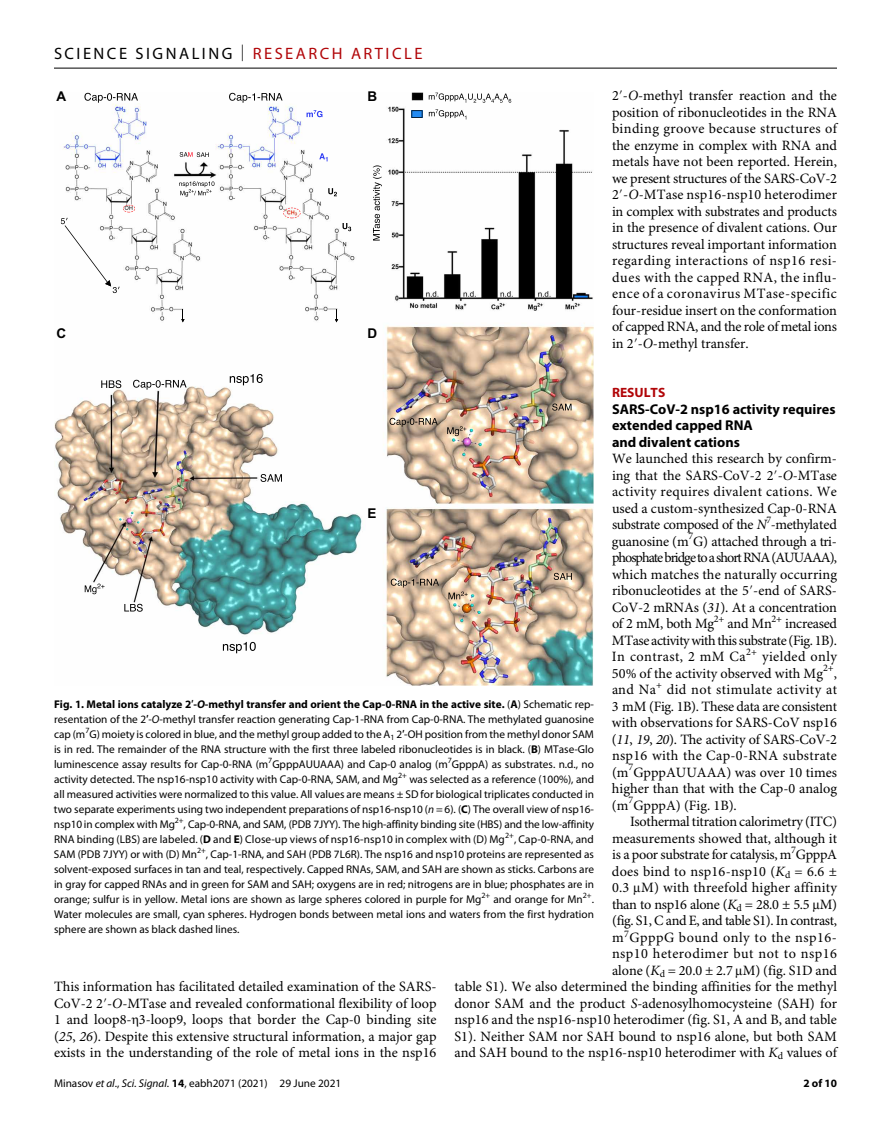
<style>
.page{position:relative;width:891px;height:1134px;background:#fff}
.page>*{position:absolute;margin:0;border:0;box-sizing:border-box;transform-origin:0 0}
.t1{font:16.5px "Myriad Pro";letter-spacing:.15em;color:#000}
.t2{font:14.25px/16.5px "Minion Pro";color:#000;text-align:justify}
.t3{font:700 14.25px/16.5px "Myriad Pro";color:#000}
.t4{font:700 13.5px "Myriad Pro";color:#b10508}
.t5{font:700 13.5px "Arial";color:#000}
.t6{font:11.25px/15px "Myriad Pro";color:#000;text-align:justify}
.t7{font:700 11.25px "Myriad Pro";color:#000}
.s1{font-weight:300}
.s2{color:#b10508}
.s3{font-style:italic}
.s4{font-weight:700}
.s5{font-weight:700;font-style:italic}
</style>
<div class="page">
<hr style="left:54px;top:68px;width:783px;height:1px;background:#000">
<img style="left:54px;top:93px;width:540px;height:593px">
<svg style="left:411px;top:110px;width:12px;height:8px"></svg>
<svg style="left:429px;top:93px;width:82px;height:10px"></svg>
<svg style="left:429px;top:109px;width:37px;height:10px"></svg>
<svg style="left:123px;top:205px;width:12px;height:7px"></svg>
<svg style="left:283px;top:208px;width:18px;height:10px"></svg>
<svg style="left:373px;top:165px;width:9px;height:76px"></svg>
<svg style="left:179px;top:181px;width:36px;height:16px"></svg>
<svg style="left:84px;top:93px;width:54px;height:10px"></svg>
<svg style="left:229px;top:93px;width:54px;height:10px"></svg>
<svg style="left:328px;top:188px;width:9px;height:8px"></svg>
<svg style="left:343px;top:223px;width:8px;height:8px"></svg>
<svg style="left:319px;top:153px;width:9px;height:8px"></svg>
<svg style="left:307px;top:110px;width:15px;height:7px"></svg>
<svg style="left:181px;top:309px;width:4px;height:13px"></svg>
<svg style="left:335px;top:309px;width:3px;height:13px"></svg>
<svg style="left:101px;top:380px;width:20px;height:8px"></svg>
<svg style="left:124px;top:604px;width:19px;height:8px"></svg>
<svg style="left:223px;top:642px;width:33px;height:11px"></svg>
<svg style="left:230px;top:374px;width:33px;height:11px"></svg>
<svg style="left:85px;top:584px;width:20px;height:10px"></svg>
<svg style="left:133px;top:380px;width:54px;height:10px"></svg>
<svg style="left:261px;top:474px;width:21px;height:8px"></svg>
<svg style="left:390px;top:418px;width:48px;height:9px"></svg>
<svg style="left:447px;top:426px;width:19px;height:10px"></svg>
<svg style="left:552px;top:404px;width:20px;height:7px"></svg>
<svg style="left:391px;top:579px;width:48px;height:9px"></svg>
<svg style="left:448px;top:592px;width:20px;height:7px"></svg>
<svg style="left:554px;top:573px;width:18px;height:7px"></svg>
<svg style="left:180px;top:152px;width:29px;height:5px"></svg>
<svg style="left:61px;top:218px;width:59px;height:75px"></svg>
<p class="t1" style="left:54px;top:40px;width:370px">SCIENCE SIGNALING <span class="s1">|</span> <span class="s2">RESEARCH ARTICLE</span></p>
<p class="t2" style="left:612px;top:89px;width:227px">2′-<span class="s3">O</span>-methyl transfer reaction and the position of ribonucleotides in the RNA binding groove because structures of the enzyme in complex with RNA and metals have not been reported. Herein, we present structures of the SARS-CoV-2<br>2′-<span class="s3">O</span>-MTase nsp16-nsp10 heterodimer in complex with substrates and products in the presence of divalent cations. Our structures reveal important information regarding interactions of nsp16 resi&shy;dues with the capped RNA, the influ&shy;ence of a coronavirus MTase-specific four-residue insert on the conformation of capped RNA, and the role of metal ions in 2′-<span class="s3">O</span>-methyl transfer.</p>
<p class="t4" style="left:612px;top:382px;width:55px">RESULTS</p>
<p class="t3" style="left:612px;top:399px;width:225px">SARS-CoV-2 nsp16 activity requires extended capped RNA<br>and divalent cations</p>
<p class="t2" style="left:612px;top:452px;width:227px">We launched this research by confirm&shy;ing that the SARS-CoV-2 2′-<span class="s3">O</span>-MTase activity requires divalent cations. We used a custom-synthesized Cap-0-RNA substrate composed of the <span class="s3">N</span><sup>7</sup>-methylated guanosine (m<sup>7</sup>G) attached through a tri&shy;phosphate bridge to a short RNA (AUUAAA), which matches the naturally occurring ribonucleotides at the 5′-end of SARS-CoV-2 mRNAs (<span class="s3">31</span>). At a concentration of 2 mM, both Mg<sup>2+</sup> and Mn<sup>2+</sup> increased MTase activity with this substrate (Fig. 1B).<br>In contrast, 2 mM Ca<sup>2+</sup> yielded only 50% of the activity observed with Mg<sup>2+</sup>, and Na<sup>+</sup> did not stimulate activity at 3 mM (Fig. 1B). These data are consistent with observations for SARS-CoV nsp16 (<span class="s3">11</span>, <span class="s3">19</span>, <span class="s3">20</span>). The activity of SARS-CoV-2 nsp16 with the Cap-0-RNA substrate (m<sup>7</sup>GpppAUUAAA) was over 10 times higher than that with the Cap-0 analog (m<sup>7</sup>GpppA) (Fig. 1B).</p>
<p class="t2" style="left:454px;top:815px;width:384px;text-align:right">Isothermal titration calorimetry (ITC)<br>measurements showed that, although it<br>is a poor substrate for catalysis, m<sup>7</sup>GpppA<br>does bind to nsp16-nsp10 (<span class="s3">K</span><sub>d</sub> = 6.6 ±<br>0.3 M) with threefold higher affinity<br>than to nsp16 alone (<span class="s3">K</span><sub>d</sub> = 28.0 ± 5.5 M)<br>(fig. S1, C and E, and table S1). In contrast,<br>m<sup>7</sup>GpppG bound only to the nsp16-<br>nsp10 heterodimer but not to nsp16<br>alone (<span class="s3">K</span><sub>d</sub> = 20.0 ± 2.7 M) (fig. S1D and<br>table S1). We also determined the binding affinities for the methyl donor SAM and the product <span class="s3">S-</span>adenosylhomocysteine (SAH) for nsp16 and the nsp16-nsp10 heterodimer (fig. S1, A and B, and table S1). Neither SAM nor SAH bound to nsp16 alone, but both SAM and SAH bound to the nsp16-nsp10 heterodimer with <span class="s3">K</span><sub>d</sub> values of</p>
<p class="t5" style="left:56px;top:88px;width:11px">A</p>
<p class="t5" style="left:368px;top:88px;width:11px">B</p>
<p class="t5" style="left:56px;top:324px;width:11px">C</p>
<p class="t5" style="left:368px;top:324px;width:11px">D</p>
<p class="t5" style="left:368px;top:505px;width:11px">E</p>
<p class="t6" style="left:54px;top:697px;width:542px"><span class="s4">Fig. 1. Metal ions catalyze 2′-</span><span class="s5">O</span><span class="s4">-methyl transfer and orient the Cap-0-RNA in the active site.</span> (<span class="s4">A</span>) Schematic rep&shy;resentation of the 2′-<span class="s3">O</span>-methyl transfer reaction generating Cap-1-RNA from Cap-0-RNA. The methylated guanosine cap (m<sup>7</sup>G) moiety is colored in blue, and the methyl group added to the A<sub>1</sub> 2′-OH position from the methyl donor SAM is in red. The remainder of the RNA structure with the first three labeled ribonucleotides is in black. (<span class="s4">B</span>) MTase-Glo luminescence assay results for Cap-0-RNA (m<sup>7</sup>GpppAUUAAA) and Cap-0 analog (m<sup>7</sup>GpppA) as substrates. n.d., no activity detected. The nsp16-nsp10 activity with Cap-0-RNA, SAM, and Mg<sup>2+</sup> was selected as a reference (100%), and all measured activities were normalized to this value. All values are means ± SD for biological triplicates conducted in two separate experiments using two independent preparations of nsp16-nsp10 (<span class="s3">n</span> = 6). (<span class="s4">C</span>) The overall view of nsp16- nsp10 in complex with Mg<sup>2+</sup>, Cap-0-RNA, and SAM, (PDB 7JYY). The high-affinity binding site (HBS) and the low-affinity RNA binding (LBS) are labeled. (<span class="s4">D</span> and <span class="s4">E</span>) Close-up views of nsp16-nsp10 in complex with (D) Mg<sup>2+</sup>, Cap-0-RNA, and SAM (PDB 7JYY) or with (D) Mn<sup>2+</sup>, Cap-1-RNA, and SAH (PDB 7L6R). The nsp16 and nsp10 proteins are represented as solvent-exposed surfaces in tan and teal, respectively. Capped RNAs, SAM, and SAH are shown as sticks. Carbons are in gray for capped RNAs and in green for SAM and SAH; oxygens are in red; nitrogens are in blue; phosphates are in orange; sulfur is in yellow. Metal ions are shown as large spheres colored in purple for Mg<sup>2+</sup> and orange for Mn<sup>2+</sup>.<br>Water molecules are small, cyan spheres. Hydrogen bonds between metal ions and waters from the first hydration sphere are shown as black dashed lines.</p>
<p class="t2" style="left:54px;top:980px;width:384px">This information has facilitated detailed examination of the SARS-CoV-2 2′-<span class="s3">O</span>-MTase and revealed conformational flexibility of loop 1 and loop8- 3-loop9, loops that border the Cap-0 binding site (<span class="s3">25</span>, <span class="s3">26</span>). Despite this extensive structural information, a major gap exists in the understanding of the role of metal ions in the nsp16</p>
<p class="t6" style="left:54px;top:1076px;width:289px">Minasov <span class="s3">et al</span>., <span class="s3">Sci. Signal.</span> <span class="s4">14</span>, eabh2071 (2021) 29 June 2021</p>
<p class="t7" style="left:803px;top:1074px;width:35px">2 of 10</p>
</div>
